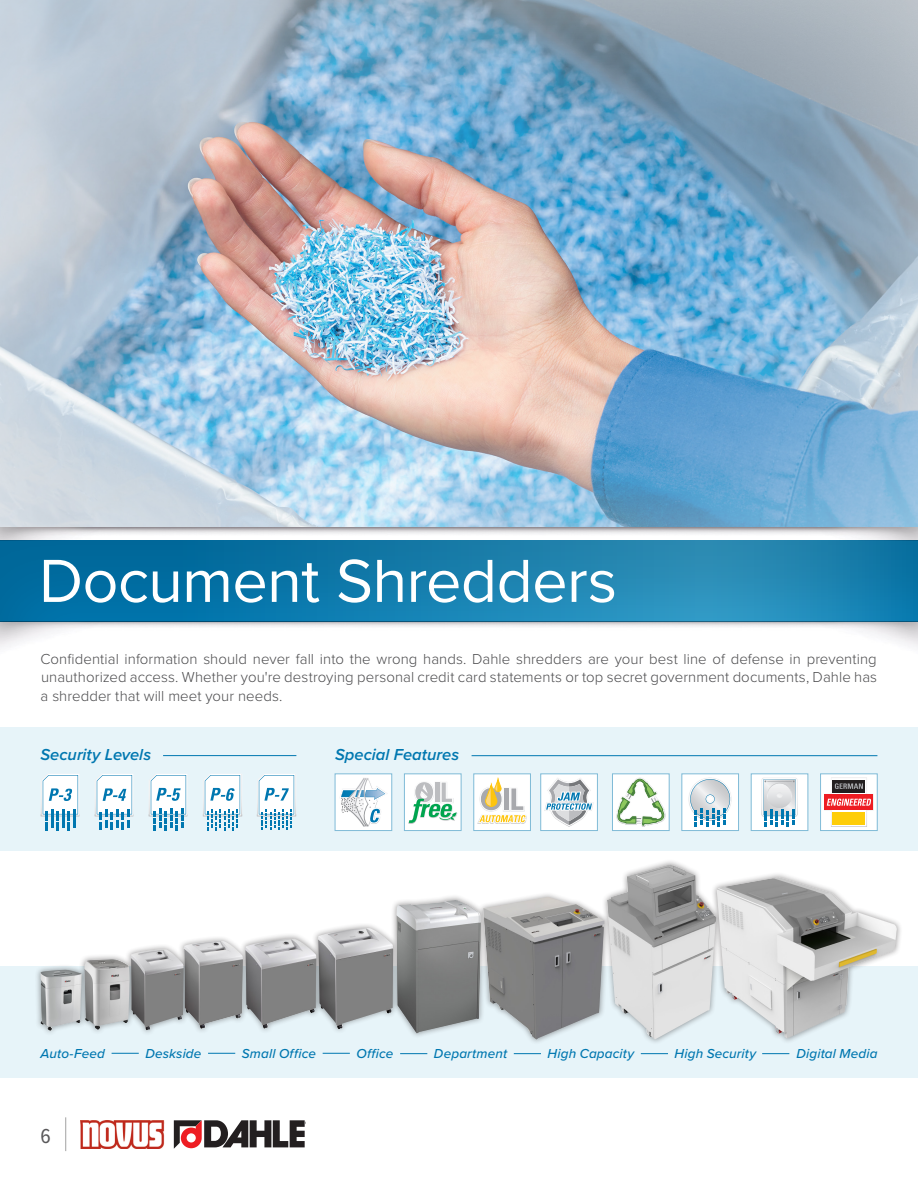
<style>
.page{position:relative;width:918px;height:1188px;background:#fff}
.page>*{position:absolute;margin:0;border:0;box-sizing:border-box;transform-origin:0 0}
.t1{font:63px "Proxima Nova";letter-spacing:-.01em;color:#fff}
.t2{font:21px "Proxima Nova Cond";color:#59585a}
.t3{font:italic 600 16.5px "Proxima Nova";color:#0077b0}
.t4{font:300 15px/18.8px "Proxima Nova";letter-spacing:.005em;color:#4c4c4e;text-align:justify}
.SF_-_Bullets{font:italic 500 13.5px "Proxima Nova";letter-spacing:.01em;color:#0077b0}
</style>
<div class="page">
<div style="left:0;top:727px;width:918px;height:124px;background:#e7f4f9"></div>
<hr style="left:163px;top:755px;width:133px;height:1px;background:#0077b0">
<hr style="left:472px;top:755px;width:405px;height:1px;background:#0077b0">
<div style="left:0;top:539px;width:918px;height:84px;background:#231f20;opacity:.15"></div>
<img style="left:0;top:527px;width:918px;height:13px">
<img style="left:0;top:621px;width:918px;height:26px">
<hr style="left:65px;top:1117px;width:1px;height:34px;background:#acacac">
<svg style="left:174px;top:1120px;width:131px;height:29px"></svg>
<img style="left:81px;top:1120px;width:83px;height:28px">
<img style="left:40px;top:781px;width:40px;height:36px">
<svg style="left:42px;top:774px;width:37px;height:56px"></svg>
<img style="left:95px;top:781px;width:39px;height:36px">
<svg style="left:96px;top:774px;width:37px;height:56px"></svg>
<img style="left:149px;top:781px;width:39px;height:36px">
<svg style="left:150px;top:774px;width:37px;height:56px"></svg>
<img style="left:203px;top:796px;width:39px;height:21px">
<svg style="left:204px;top:774px;width:37px;height:56px"></svg>
<img style="left:257px;top:796px;width:39px;height:21px">
<svg style="left:258px;top:774px;width:37px;height:56px"></svg>
<div style="left:335px;top:774px;width:57px;height:57px;background:#fff"></div>
<svg style="left:341px;top:778px;width:45px;height:48px"></svg>
<div style="left:335px;top:774px;width:57px;height:57px;border:1px solid #80bbd7"></div>
<div style="left:474px;top:774px;width:56px;height:57px;background:#fff"></div>
<img style="left:478px;top:823px;width:47px;height:1px">
<svg style="left:478px;top:779px;width:48px;height:44px"></svg>
<div style="left:474px;top:774px;width:57px;height:57px;border:1px solid #80bbd7"></div>
<div style="left:404px;top:774px;width:57px;height:57px;background:#fff"></div>
<svg style="left:409px;top:782px;width:48px;height:42px"></svg>
<div style="left:404px;top:774px;width:57px;height:57px;border:1px solid #80bbd7"></div>
<div style="left:541px;top:774px;width:56px;height:57px;background:#fff"></div>
<svg style="left:545px;top:778px;width:48px;height:48px"></svg>
<div style="left:541px;top:774px;width:57px;height:57px;border:1px solid #80bbd7"></div>
<div style="left:612px;top:774px;width:57px;height:57px;background:#fff"></div>
<svg style="left:617px;top:778px;width:48px;height:48px"></svg>
<div style="left:612px;top:774px;width:57px;height:57px;border:1px solid #80bbd7"></div>
<div style="left:682px;top:774px;width:57px;height:57px;background:#fff"></div>
<svg style="left:688px;top:778px;width:44px;height:48px"></svg>
<div style="left:682px;top:774px;width:57px;height:57px;border:1px solid #80bbd7"></div>
<div style="left:751px;top:774px;width:57px;height:57px;background:#fff"></div>
<img style="left:761px;top:778px;width:37px;height:39px">
<div style="left:762px;top:778px;width:35px;height:39px;background:#fff;border-radius:2px"></div>
<svg style="left:763px;top:779px;width:33px;height:47px"></svg>
<div style="left:751px;top:774px;width:57px;height:57px;border:1px solid #80bbd7"></div>
<svg style="left:822px;top:776px;width:53px;height:53px"></svg>
<img style="left:825px;top:778px;width:48px;height:48px">
<div style="left:825px;top:794px;width:48px;height:16px;background:#ee1d23"></div>
<svg style="left:827px;top:778px;width:44px;height:48px"></svg>
<div style="left:820px;top:774px;width:57px;height:57px;border:1px solid #80bbd7"></div>
<div style="left:0;top:966px;width:918px;height:112px;background:#e7f4f9"></div>
<svg style="left:112px;top:1053px;width:27px;height:1px"></svg>
<svg style="left:208px;top:1053px;width:27px;height:1px"></svg>
<svg style="left:323px;top:1053px;width:27px;height:1px"></svg>
<svg style="left:400px;top:1053px;width:27px;height:1px"></svg>
<svg style="left:514px;top:1053px;width:27px;height:1px"></svg>
<svg style="left:641px;top:1053px;width:27px;height:1px"></svg>
<svg style="left:762px;top:1053px;width:27px;height:1px"></svg>
<div style="left:312px;top:922px;width:87px;height:113px;background:#231f20;opacity:.45"></div>
<img style="left:318px;top:928px;width:73px;height:101px">
<div style="left:239px;top:933px;width:83px;height:101px;background:#231f20;opacity:.45"></div>
<img style="left:249px;top:939px;width:42px;height:10px">
<div style="left:178px;top:935px;width:71px;height:99px;background:#231f20;opacity:.45"></div>
<img style="left:184px;top:941px;width:35px;height:5px">
<div style="left:125px;top:944px;width:64px;height:92px;background:#231f20;opacity:.45"></div>
<img style="left:130px;top:949px;width:54px;height:81px">
<div style="left:391px;top:894px;width:96px;height:145px;background:#231f20;opacity:.45"></div>
<img style="left:397px;top:900px;width:81px;height:133px">
<div style="left:601px;top:859px;width:121px;height:186px;background:#231f20;opacity:.45"></div>
<img style="left:607px;top:865px;width:109px;height:174px">
<div style="left:478px;top:891px;width:132px;height:154px;background:#231f20;opacity:.45"></div>
<img style="left:483px;top:897px;width:121px;height:142px">
<div style="left:711px;top:872px;width:192px;height:172px;background:#231f20;opacity:.45"></div>
<img style="left:717px;top:877px;width:180px;height:161px">
<div style="left:35px;top:964px;width:53px;height:72px;background:#231f20;opacity:.45"></div>
<img style="left:40px;top:970px;width:39px;height:61px">
<div style="left:79px;top:954px;width:56px;height:81px;background:#231f20;opacity:.45"></div>
<img style="left:84px;top:959px;width:46px;height:71px">
<div style="left:0;top:0;width:918px;height:527px;background:#fff;opacity:.75"></div>
<p class="t1" style="left:39px;top:534px;width:580px">Document Shredders</p>
<p class="t4" style="left:40px;top:648px;width:838px">Confidential information should never fall into the wrong hands. Dahle shredders are your best line of defense in preventing unauthorized access. Whether you're destroying personal credit card statements or top secret government documents, Dahle has a shredder that will meet your needs.</p>
<p class="t3" style="left:40px;top:742px;width:112px">Security Levels</p>
<p class="t3" style="left:335px;top:742px;width:126px">Special Features</p>
<p class="SF_-_Bullets" style="left:40px;top:1043px;width:66px">Auto-Feed</p>
<p class="SF_-_Bullets" style="left:145px;top:1043px;width:58px">Deskside</p>
<p class="SF_-_Bullets" style="left:242px;top:1043px;width:76px">Small Office</p>
<p class="SF_-_Bullets" style="left:356px;top:1043px;width:39px">Office</p>
<p class="SF_-_Bullets" style="left:434px;top:1043px;width:75px">Department</p>
<p class="SF_-_Bullets" style="left:548px;top:1043px;width:88px">High Capacity</p>
<p class="SF_-_Bullets" style="left:675px;top:1043px;width:83px">High Security</p>
<p class="SF_-_Bullets" style="left:797px;top:1043px;width:82px">Digital Media</p>
<h2 class="t2" style="left:40px;top:1120px;width:12px">6</h2>
</div>
